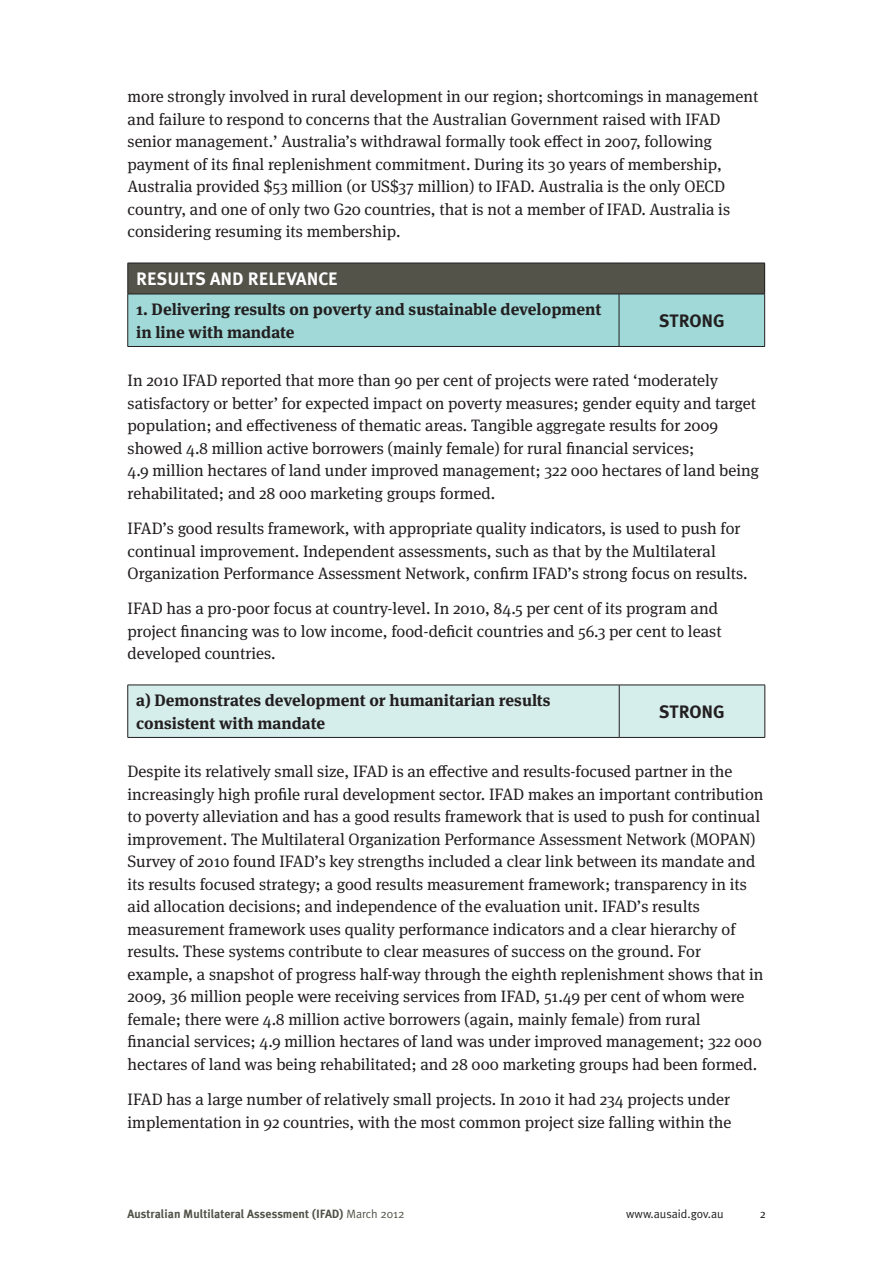
<style>
.page{position:relative;width:893px;height:1263px;background:#fff}
.page>*{position:absolute;margin:0;border:0;box-sizing:border-box;transform-origin:0 0}
._08a__TABLE_HEADING{font:700 18px "Meta Plus";color:#fff}
._08bbbb_RIGHT_COLUMN{font:700 18px "Meta Plus";color:#231f20}
._04__BODY_TEXT{font:16.5px/22.5px "Meta Serif OT";color:#231f20}
._04__BODY_TEXT-2{font:700 16.5px/22.5px "Meta Serif OT";color:#231f20}
.t1{font:700 12px "Meta Plus";color:#53534a}
.t2{font:12px "Meta Plus Normal";color:#231f20}
.t3{font:12px "Meta Serif OT";color:#231f20}
.s1{font-family:"Meta Plus Normal";font-weight:400}
</style>
<div class="page">
<div style="left:128px;top:263px;width:637px;height:31px;background:#53534a"></div>
<div style="left:128px;top:295px;width:636px;height:51px;background:#a0d9d7"></div>
<hr style="left:128px;top:263px;width:491px;height:1px;background:#231f20">
<hr style="left:127px;top:263px;width:1px;height:31px;background:#231f20">
<hr style="left:619px;top:263px;width:146px;height:1px;background:#231f20">
<hr style="left:619px;top:294px;width:1px;height:52px;background:#231f20">
<hr style="left:764px;top:263px;width:1px;height:31px;background:#231f20">
<hr style="left:128px;top:294px;width:491px;height:1px;background:#231f20">
<hr style="left:127px;top:294px;width:1px;height:52px;background:#231f20">
<hr style="left:619px;top:294px;width:146px;height:1px;background:#231f20">
<hr style="left:764px;top:294px;width:1px;height:52px;background:#231f20">
<hr style="left:128px;top:346px;width:491px;height:1px;background:#231f20">
<hr style="left:619px;top:346px;width:146px;height:1px;background:#231f20">
<div style="left:128px;top:686px;width:637px;height:51px;background:#d5edeb"></div>
<hr style="left:128px;top:685px;width:491px;height:1px;background:#231f20">
<hr style="left:127px;top:685px;width:1px;height:52px;background:#231f20">
<hr style="left:619px;top:685px;width:146px;height:1px;background:#231f20">
<hr style="left:619px;top:685px;width:1px;height:52px;background:#231f20">
<hr style="left:765px;top:685px;width:1px;height:52px;background:#231f20">
<hr style="left:128px;top:737px;width:491px;height:1px;background:#231f20">
<hr style="left:619px;top:737px;width:146px;height:1px;background:#231f20">
<p class="_04__BODY_TEXT" style="left:128px;top:86px;width:632px">more strongly involved in rural development in our region; shortcomings in management and failure to respond to concerns that the Australian Government raised with IFAD senior management.’ Australia’s withdrawal formally took effect in 2007, following payment of its final replenishment commitment. During its 30 years of membership, Australia provided $53 million (or US$37 million) to IFAD. Australia is the only OECD country, and one of only two G20 countries, that is not a member of IFAD. Australia is considering resuming its membership.</p>
<p class="_08a__TABLE_HEADING" style="left:136px;top:269px;width:203px">RESULTS AND RELEVANCE</p>
<p class="_04__BODY_TEXT-2" style="left:136px;top:299px;width:467px">1. Delivering results on poverty and sustainable development in line with mandate</p>
<p class="_08bbbb_RIGHT_COLUMN" style="left:659px;top:311px;width:67px">STRONG</p>
<p class="_04__BODY_TEXT" style="left:128px;top:370px;width:633px">In 2010 IFAD reported that more than 90 per cent of projects were rated ‘moderately satisfactory or better’ for expected impact on poverty measures; gender equity and target population; and effectiveness of thematic areas. Tangible aggregate results for 2009 showed 4.8 million active borrowers (mainly female) for rural financial services;<br>4.9 million hectares of land under improved management; 322 000 hectares of land being rehabilitated; and 28 000 marketing groups formed.</p>
<p class="_04__BODY_TEXT" style="left:128px;top:517px;width:621px">IFAD’s good results framework, with appropriate quality indicators, is used to push for continual improvement. Independent assessments, such as that by the Multilateral<br>Organization Performance Assessment Network, confirm IFAD’s strong focus on results.</p>
<p class="_04__BODY_TEXT" style="left:128px;top:598px;width:596px">IFAD has a pro-poor focus at country-level. In 2010, 84.5 per cent of its program and project financing was to low income, food-deficit countries and 56.3 per cent to least developed countries.</p>
<p class="_04__BODY_TEXT-2" style="left:136px;top:690px;width:416px">a) Demonstrates development or humanitarian results consistent with mandate</p>
<p class="_08bbbb_RIGHT_COLUMN" style="left:659px;top:701px;width:67px">STRONG</p>
<p class="_04__BODY_TEXT" style="left:128px;top:760px;width:637px">Despite its relatively small size, IFAD is an effective and results-focused partner in the increasingly high profile rural development sector. IFAD makes an important contribution to poverty alleviation and has a good results framework that is used to push for continual improvement. The Multilateral Organization Performance Assessment Network (MOPAN)<br>Survey of 2010 found IFAD’s key strengths included a clear link between its mandate and its results focused strategy; a good results measurement framework; transparency in its aid allocation decisions; and independence of the evaluation unit. IFAD’s results measurement framework uses quality performance indicators and a clear hierarchy of results. These systems contribute to clear measures of success on the ground. For example, a snapshot of progress half-way through the eighth replenishment shows that in 2009, 36 million people were receiving services from IFAD, 51.49 per cent of whom were female; there were 4.8 million active borrowers (again, mainly female) from rural financial services; 4.9 million hectares of land was under improved management; 322 000 hectares of land was being rehabilitated; and 28 000 marketing groups had been formed.</p>
<p class="_04__BODY_TEXT" style="left:128px;top:1088px;width:605px">IFAD has a large number of relatively small projects. In 2010 it had 234 projects under implementation in 92 countries, with the most common project size falling within the</p>
<p class="t1" style="left:128px;top:1207px;width:279px">Australian Multilateral Assessment (IFAD) <span class="s1">March 2012</span></p>
<p class="t2" style="left:626px;top:1207px;width:99px">www.ausaid.gov.au</p>
<p class="t3" style="left:760px;top:1207px;width:7px">2</p>
</div>
